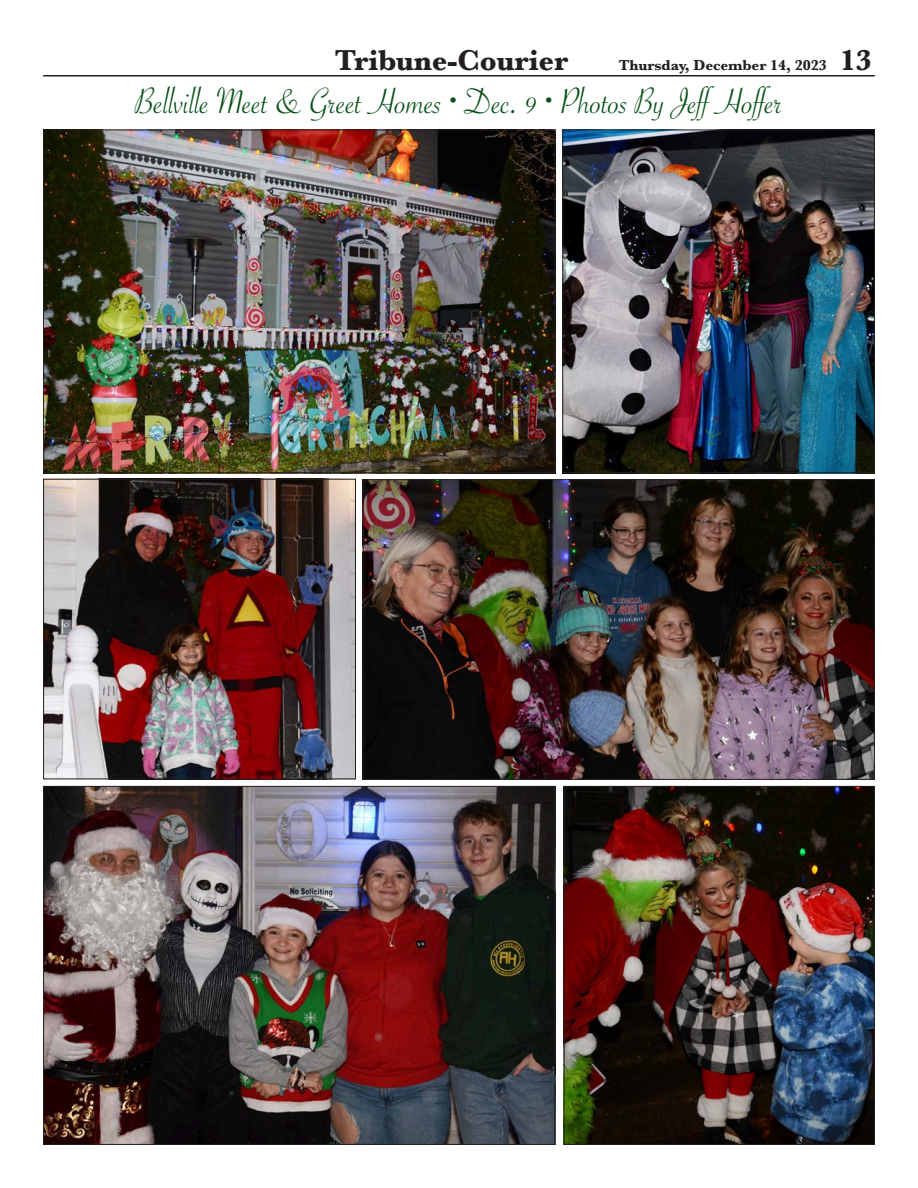
<style>
.page{position:relative;width:918px;height:1188px;background:#fff}
.page>*{position:absolute;margin:0;border:0;box-sizing:border-box;transform-origin:0 0}
.t1{font:39px "Savoye Let Plain";letter-spacing:-.005em;color:#064f16}
.t2{font:700 30px "Baskerville";letter-spacing:-.005em;color:#231f20}
.t3{font:700 15px "Baskerville";letter-spacing:-.005em;color:#231f20}
.s1{font-size:30px}
</style>
<div class="page">
<hr style="left:43px;top:75px;width:832px;height:1px;background:#231f20">
<img style="left:45px;top:132px;width:508px;height:339px">
<img style="left:564px;top:132px;width:309px;height:339px">
<div style="left:562px;top:130px;width:313px;height:343px;border:1px solid #231f20"></div>
<img style="left:365px;top:481px;width:508px;height:297px">
<div style="left:363px;top:479px;width:512px;height:301px;border:1px solid #231f20"></div>
<img style="left:45px;top:481px;width:309px;height:296px">
<div style="left:43px;top:479px;width:313px;height:300px;border:1px solid #231f20"></div>
<img style="left:45px;top:788px;width:508px;height:355px">
<img style="left:566px;top:788px;width:307px;height:355px">
<div style="left:564px;top:786px;width:311px;height:359px;border:1px solid #231f20"></div>
<p class="t2" style="left:335px;top:39px;width:235px">Tribune-Courier</p>
<p class="t3" style="left:619px;top:55px;width:255px">Thursday, December 14, 2023 <span class="s1">13</span></p>
<p class="t1" style="left:135px;top:76px;width:649px">Bellville Meet &amp; Greet Homes • Dec. 9 • Photos By JeffHoffer</p>
</div>
